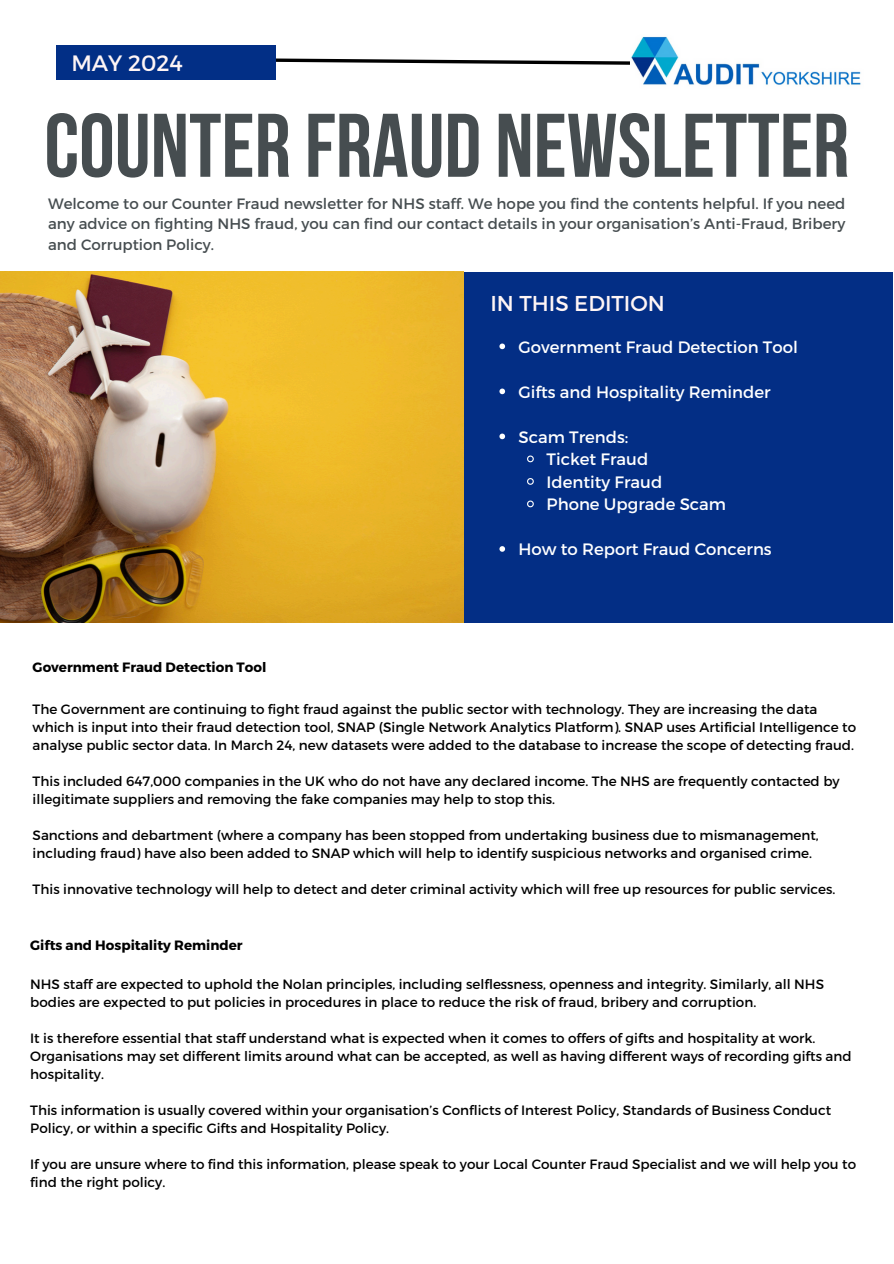
<style>
.page{position:relative;width:894px;height:1264px;background:#fff}
.page>*{position:absolute;margin:0;border:0;box-sizing:border-box;transform-origin:0 0}
.t1{font:90px "Bebas Neue Cyrillic";color:#464d50}
.t2{font:22.2px "Montserrat";color:#fff5f5}
.t3{font:21.45px "Montserrat";color:#fff5f5}
.t4{font:16.5px "Montserrat";color:#fff}
.t5{font:15px/20.2px "Montserrat";color:#464d50;text-align:justify}
.t6{font:13.5px/18px "Montserrat";color:#000}
.t7{font:700 13.5px "Montserrat";color:#000}
</style>
<div class="page">
<svg style="left:275px;top:55px;width:355px;height:11px"></svg>
<div style="left:56px;top:45px;width:219px;height:34px;background:#022f86"></div>
<img style="left:631px;top:36px;width:230px;height:49px">
<div style="left:462px;top:272px;width:430px;height:350px;background:#032e85"></div>
<img style="left:0;top:272px;width:463px;height:351px">
<svg style="left:499px;top:343px;width:6px;height:6px"></svg>
<svg style="left:499px;top:388px;width:6px;height:6px"></svg>
<svg style="left:499px;top:433px;width:6px;height:6px"></svg>
<svg style="left:527px;top:455px;width:7px;height:8px"></svg>
<svg style="left:527px;top:478px;width:7px;height:7px"></svg>
<svg style="left:527px;top:500px;width:7px;height:8px"></svg>
<svg style="left:499px;top:546px;width:6px;height:6px"></svg>
<h2 class="t2" style="left:71px;top:48px;width:113px">MAY 2024</h2>
<h1 class="t1" style="left:44px;top:109px;width:806px">COUNTER FRAUD NEWSLETTER</h1>
<h3 class="t5" style="left:48px;top:193px;width:798px">Welcome to our Counter Fraud newsletter for NHS staff. We hope you find the contents helpful. If you need any advice on fighting NHS fraud, you can find our contact details in your organisation’s Anti-Fraud, Bribery and Corruption Policy.</h3>
<p class="t3" style="left:490px;top:289px;width:176px">IN THIS EDITION</p>
<p class="t4" style="left:518px;top:336px;width:281px">Government Fraud Detection Tool</p>
<p class="t4" style="left:518px;top:381px;width:253px">Gifts and Hospitality Reminder</p>
<p class="t4" style="left:518px;top:426px;width:111px">Scam Trends:</p>
<p class="t4" style="left:546px;top:448px;width:103px">Ticket Fraud</p>
<p class="t4" style="left:546px;top:471px;width:117px">Identity Fraud</p>
<p class="t4" style="left:546px;top:493px;width:181px">Phone Upgrade Scam</p>
<p class="t4" style="left:518px;top:538px;width:254px">How to Report Fraud Concerns</p>
<h4 class="t7" style="left:33px;top:658px;width:235px">Government Fraud Detection Tool</h4>
<p class="t6" style="left:33px;top:699px;width:824px">The Government are continuing to fight fraud against the public sector with technology. They are increasing the data which is input into their fraud detection tool, SNAP (Single Network Analytics Platform). SNAP uses Artificial Intelligence to analyse public sector data. In March 24, new datasets were added to the database to increase the scope of detecting fraud.</p>
<p class="t6" style="left:33px;top:771px;width:808px">This included 647,000 companies in the UK who do not have any declared income. The NHS are frequently contacted by illegitimate suppliers and removing the fake companies may help to stop this.</p>
<p class="t6" style="left:33px;top:825px;width:787px">Sanctions and debartment (where a company has been stopped from undertaking business due to mismanagement, including fraud) have also been added to SNAP which will help to identify suspicious networks and organised crime.</p>
<p class="t6" style="left:33px;top:879px;width:804px">This innovative technology will help to detect and deter criminal activity which will free up resources for public services.</p>
<h4 class="t7" style="left:30px;top:936px;width:214px">Gifts and Hospitality Reminder</h4>
<p class="t6" style="left:30px;top:974px;width:795px">NHS staff are expected to uphold the Nolan principles, including selflessness, openness and integrity. Similarly, all NHS bodies are expected to put policies in procedures in place to reduce the risk of fraud, bribery and corruption.</p>
<p class="t6" style="left:30px;top:1028px;width:822px">It is therefore essential that staff understand what is expected when it comes to offers of gifts and hospitality at work.<br>Organisations may set different limits around what can be accepted, as well as having different ways of recording gifts and hospitality.</p>
<p class="t6" style="left:30px;top:1100px;width:802px">This information is usually covered within your organisation’s Conflicts of Interest Policy, Standards of Business Conduct<br>Policy, or within a specific Gifts and Hospitality Policy.</p>
<p class="t6" style="left:30px;top:1154px;width:827px">If you are unsure where to find this information, please speak to your Local Counter Fraud Specialist and we will help you to find the right policy.</p>
</div>
